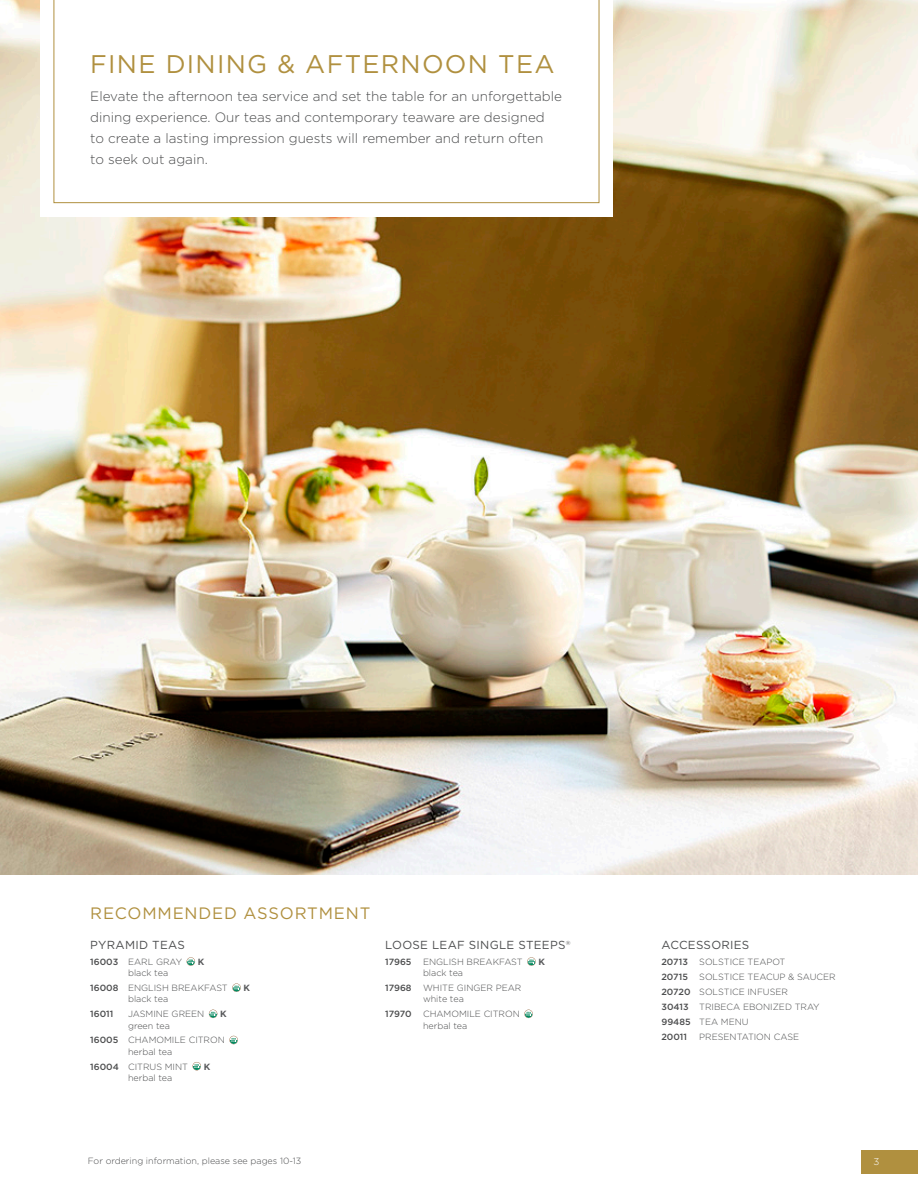
<style>
.page{position:relative;width:918px;height:1188px;background:#fff}
.page>*{position:absolute;margin:0;border:0;box-sizing:border-box;transform-origin:0 0}
.t1{font:25.5px "Gotham HTF";letter-spacing:.05em;color:#b0903f}
.t2{font:16.5px "Gotham HTF";letter-spacing:.05em;color:#b0903f}
.t3{font:300 13.5px/21px "Gotham HTF";color:#4b4c4d}
.t4{font:11.7px "Gotham HTF";letter-spacing:.025em;color:#4b4c4d}
.t5{font:300 9.75px "Gotham HTF";color:#fff}
.t6{font:300 9px/14.9px "Gotham HTF";color:#4b4c4d}
.t7{font:500 9px "Gotham HTF";color:#4b4c4d}
.t8{font:700 9px "Gotham HTF";color:#57585a}
.s1{font-weight:500}
</style>
<div class="page">
<div style="left:861px;top:1150px;width:57px;height:23px;background:#b0903f"></div>
<img style="left:0;top:0;width:918px;height:875px">
<div style="left:40px;top:0;width:573px;height:217px;background:#fff"></div>
<svg style="left:54px;top:0;width:545px;height:203px"></svg>
<svg style="left:187px;top:957px;width:8px;height:9px"></svg>
<svg style="left:232px;top:983px;width:9px;height:9px"></svg>
<svg style="left:209px;top:1010px;width:8px;height:8px"></svg>
<svg style="left:229px;top:1036px;width:9px;height:8px"></svg>
<svg style="left:193px;top:1062px;width:8px;height:8px"></svg>
<svg style="left:527px;top:957px;width:9px;height:9px"></svg>
<svg style="left:524px;top:1010px;width:9px;height:8px"></svg>
<h1 class="t1" style="left:90px;top:50px;width:466px">FINE DINING &amp; AFTERNOON TEA</h1>
<h3 class="t3" style="left:90px;top:86px;width:473px">Elevate the afternoon tea service and set the table for an unforgettable dining experience. Our teas and contemporary teaware are designed<br>to create a lasting impression guests will remember and return often<br>to seek out again.</h3>
<h2 class="t2" style="left:90px;top:904px;width:282px">RECOMMENDED ASSORTMENT</h2>
<p class="t4" style="left:90px;top:938px;width:96px">PYRAMID TEAS</p>
<p class="t6" style="left:90px;top:954px;width:93px"><span class="s1">16003</span> EARL GRAY</p>
<p class="t8" style="left:198px;top:957px;width:8px">K</p>
<p class="t6" style="left:90px;top:966px;width:139px;text-indent:38px">black tea<br><span class="s1">16008</span> ENGLISH BREAKFAST</p>
<p class="t8" style="left:243px;top:983px;width:8px">K</p>
<p class="t6" style="left:128px;top:992px;width:42px">black tea</p>
<p class="t7" style="left:90px;top:1009px;width:25px">16011</p>
<p class="t6" style="left:128px;top:1007px;width:78px">JASMINE GREEN</p>
<p class="t8" style="left:220px;top:1009px;width:8px">K</p>
<p class="t6" style="left:90px;top:1018px;width:136px;text-indent:38px">green tea<br><span class="s1">16005</span> CHAMOMILE CITRON</p>
<p class="t6" style="left:90px;top:1044px;width:99px;text-indent:38px">herbal tea<br><span class="s1">16004</span> CITRUS MINT</p>
<p class="t8" style="left:204px;top:1061px;width:8px">K</p>
<p class="t6" style="left:128px;top:1070px;width:46px">herbal tea</p>
<p class="t4" style="left:385px;top:938px;width:187px">LOOSE LEAF SINGLE STEEPS<sup>®</sup></p>
<p class="t7" style="left:385px;top:957px;width:28px">17965</p>
<p class="t6" style="left:423px;top:954px;width:101px">ENGLISH BREAKFAST</p>
<p class="t8" style="left:538px;top:957px;width:8px">K</p>
<p class="t6" style="left:423px;top:966px;width:42px">black tea</p>
<p class="t7" style="left:385px;top:983px;width:28px">17968</p>
<p class="t6" style="left:423px;top:982px;width:100px;line-height:11.2px">WHITE GINGER PEAR white tea</p>
<p class="t7" style="left:385px;top:1009px;width:28px">17970</p>
<p class="t6" style="left:423px;top:1008px;width:98px;line-height:11.2px">CHAMOMILE CITRON herbal tea</p>
<p class="t4" style="left:661px;top:938px;width:89px">ACCESSORIES</p>
<p class="t7" style="left:661px;top:957px;width:28px">20713</p>
<p class="t6" style="left:699px;top:954px;width:88px">SOLSTICE TEAPOT</p>
<p class="t7" style="left:661px;top:972px;width:28px">20715</p>
<p class="t6" style="left:661px;top:969px;width:176px;text-indent:38px">SOLSTICE TEACUP &amp; SAUCER<br><span class="s1">20720</span> SOLSTICE INFUSER<br><span class="s1">30413</span> TRIBECA EBONIZED TRAY<br><span class="s1">99485</span> TEA MENU<br><span class="s1">20011</span></p>
<p class="t6" style="left:699px;top:1029px;width:101px">PRESENTATION CASE</p>
<p class="t6" style="left:88px;top:1153px;width:215px">For ordering information, please see pages 10-13</p>
<p class="t5" style="left:874px;top:1156px;width:7px">3</p>
</div>
